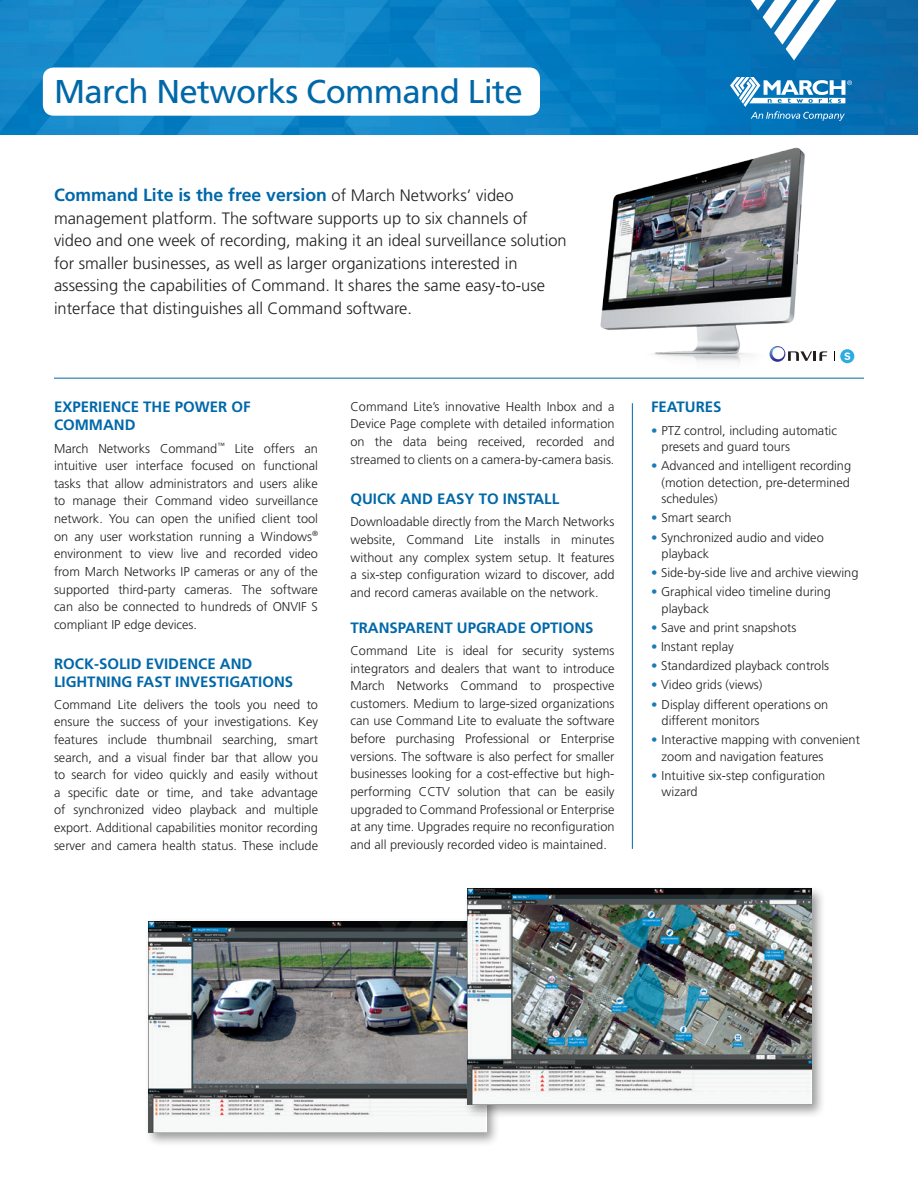
<style>
.page{position:relative;width:918px;height:1188px;background:#fff}
.page>*{position:absolute;margin:0;border:0;box-sizing:border-box;transform-origin:0 0}
.t1{font:33px "Frutiger LT Std";letter-spacing:-.02em;color:#0068a9}
.Intro_Paragraph{font:700 17.7px "Frutiger LT Std";color:#0068a9}
.Intro_Paragraph-2{font:300 16.5px/22.5px "Frutiger LT Std";color:#231f20}
.header_blue_10pt{font:700 15px/18px "Frutiger LT Std";color:#0068a9}
.body_8_5_pt{font:300 12.75px/17.7px "Frutiger LT Std";color:#231f20;text-align:justify}
.body_bullet_8_5pt{font:300 12.75px/16.5px "Frutiger LT Std";color:#231f20}
.s1{font-weight:300;font-size:16.5px;color:#231f20}
.s2{font-weight:700;color:#1c7bb7}
</style>
<div class="page">
<img style="left:0;top:0;width:918px;height:135px">
<svg style="left:730px;top:77px;width:122px;height:44px"></svg>
<svg style="left:718px;top:0;width:150px;height:60px"></svg>
<hr style="left:632px;top:403px;width:1px;height:446px;background:#0068a9">
<div style="left:43px;top:68px;width:497px;height:48px;background:#fff;border-radius:11px"></div>
<img style="left:585px;top:134px;width:236px;height:244px">
<div style="left:840px;top:349px;width:14px;height:14px;background:#2cace2;border-radius:50%"></div>
<svg style="left:844px;top:352px;width:6px;height:8px"></svg>
<svg style="left:770px;top:346px;width:57px;height:16px"></svg>
<div style="left:144px;top:917px;width:357px;height:230px;background:#231f20;opacity:.45"></div>
<img style="left:148px;top:921px;width:338px;height:212px">
<div style="left:463px;top:885px;width:363px;height:234px;background:#231f20;opacity:.45"></div>
<img style="left:467px;top:889px;width:345px;height:215px">
<hr style="left:54px;top:378px;width:810px;height:1px;background:#0068a9">
<p class="t1" style="left:54px;top:72px;width:470px">March Networks Command Lite</p>
<p class="Intro_Paragraph" style="left:54px;top:185px;width:461px">Command Lite is the free version <span class="s1">of March Networks’ video</span></p>
<p class="Intro_Paragraph-2" style="left:54px;top:207px;width:514px">management platform. The software supports up to six channels of video and one week of recording, making it an ideal surveillance solution for smaller businesses, as well as larger organizations interested in assessing the capabilities of Command. It shares the same easy-to-use interface that distinguishes all Command software.</p>
<p class="header_blue_10pt" style="left:54px;top:398px;width:198px">EXPERIENCE THE POWER OF<br>COMMAND</p>
<p class="body_8_5_pt" style="left:54px;top:439px;width:266px">March Networks Command<sup>™</sup> Lite offers an intuitive user interface focused on functional tasks that allow administrators and users alike to manage their Command video surveillance network. You can open the unified client tool on any user workstation running a Windows<sup>® </sup>environment to view live and recorded video from March Networks IP cameras or any of the supported third-party cameras. The software can also be connected to hundreds of ONVIF S compliant IP edge devices.</p>
<p class="header_blue_10pt" style="left:54px;top:654px;width:241px">ROCK-SOLID EVIDENCE AND<br>LIGHTNING FAST INVESTIGATIONS</p>
<p class="body_8_5_pt" style="left:54px;top:696px;width:266px">Command Lite delivers the tools you need to ensure the success of your investigations. Key features include thumbnail searching, smart search, and a visual finder bar that allow you to search for video quickly and easily without a specific date or time, and take advantage of synchronized video playback and multiple export. Additional capabilities monitor recording server and camera health status. These include</p>
<p class="body_8_5_pt" style="left:350px;top:398px;width:266px">Command Lite’s innovative Health Inbox and a Device Page complete with detailed information on the data being received, recorded and streamed to clients on a camera-by-camera basis.</p>
<p class="header_blue_10pt" style="left:350px;top:490px;width:210px">QUICK AND EASY TO INSTALL</p>
<p class="body_8_5_pt" style="left:350px;top:513px;width:266px">Downloadable directly from the March Networks website, Command Lite installs in minutes without any complex system setup. It features a six-step configuration wizard to discover, add and record cameras available on the network.</p>
<p class="header_blue_10pt" style="left:350px;top:619px;width:245px">TRANSPARENT UPGRADE OPTIONS</p>
<p class="body_8_5_pt" style="left:350px;top:642px;width:266px">Command Lite is ideal for security systems integrators and dealers that want to introduce March Networks Command to prospective customers. Medium to large-sized organizations can use Command Lite to evaluate the software before purchasing Professional or Enterprise versions. The software is also perfect for smaller businesses looking for a cost-effective but high&shy;performing CCTV solution that can be easily upgraded to Command Professional or Enterprise at any time. Upgrades require no reconfiguration and all previously recorded video is maintained.</p>
<p class="header_blue_10pt" style="left:651px;top:398px;width:72px">FEATURES</p>
<p class="body_bullet_8_5pt" style="left:662px;top:422px;width:177px;text-indent:-10px"><span class="s2">•</span> PTZ control, including automatic presets and guard tours</p>
<p class="body_bullet_8_5pt" style="left:662px;top:458px;width:191px;text-align:justify;text-indent:-10px"><span class="s2">•</span> Advanced and intelligent recording (motion detection, pre-determined schedules)</p>
<p class="body_bullet_8_5pt" style="left:651px;top:510px;width:82px"><span class="s2">•</span> Smart search</p>
<p class="body_bullet_8_5pt" style="left:662px;top:529px;width:164px;text-indent:-10px"><span class="s2">•</span> Synchronized audio and video playback</p>
<p class="body_bullet_8_5pt" style="left:651px;top:565px;width:209px"><span class="s2">•</span> Side-by-side live and archive viewing</p>
<p class="body_bullet_8_5pt" style="left:662px;top:584px;width:171px;text-indent:-10px"><span class="s2">•</span> Graphical video timeline during playback</p>
<p class="body_bullet_8_5pt" style="left:651px;top:620px;width:147px"><span class="s2">•</span> Save and print snapshots</p>
<p class="body_bullet_8_5pt" style="left:651px;top:639px;width:84px"><span class="s2">•</span> Instant replay</p>
<p class="body_bullet_8_5pt" style="left:651px;top:658px;width:180px"><span class="s2">•</span> Standardized playback controls</p>
<p class="body_bullet_8_5pt" style="left:651px;top:677px;width:113px"><span class="s2">•</span> Video grids (views)</p>
<p class="body_bullet_8_5pt" style="left:662px;top:696px;width:168px;text-indent:-10px"><span class="s2">•</span> Display different operations on different monitors</p>
<p class="body_bullet_8_5pt" style="left:662px;top:732px;width:200px;text-indent:-10px"><span class="s2">•</span> Interactive mapping with convenient zoom and navigation features</p>
<p class="body_bullet_8_5pt" style="left:662px;top:767px;width:165px;text-indent:-10px"><span class="s2">•</span> Intuitive six-step configuration wizard</p>
</div>
